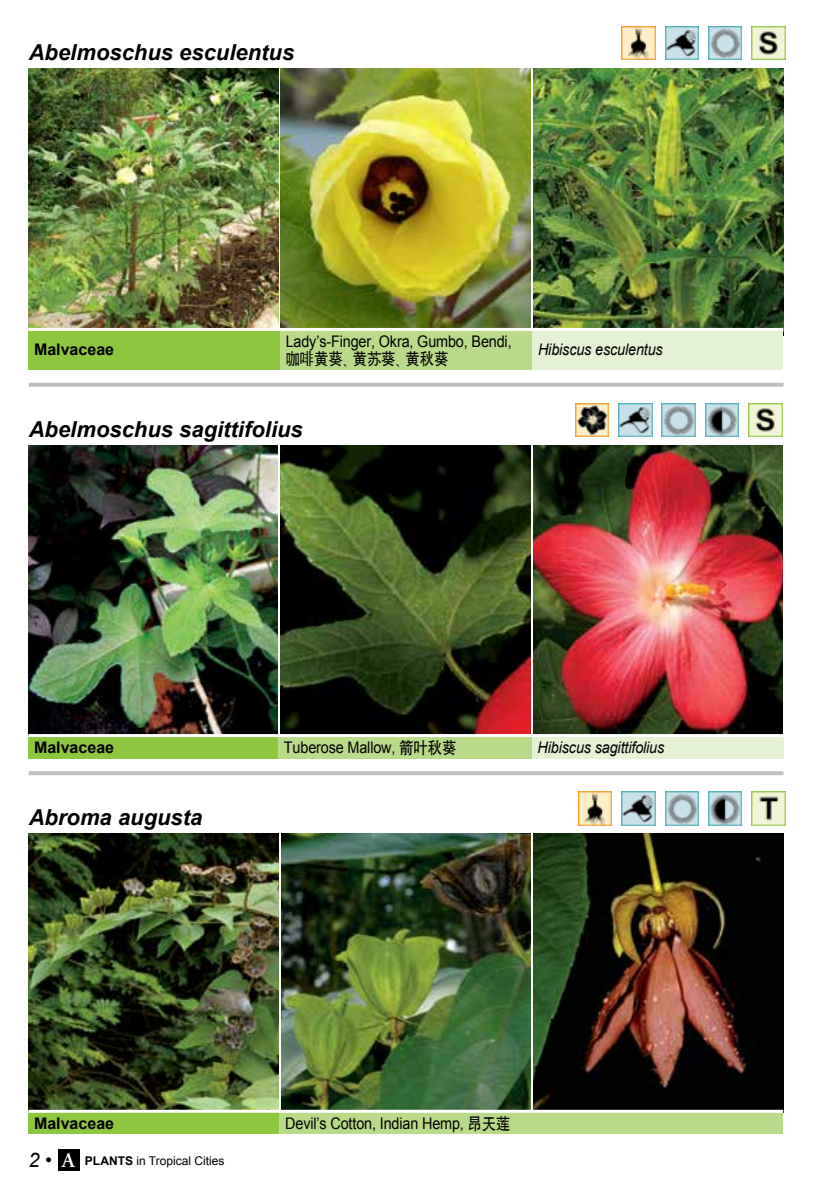
<style>
.page{position:relative;width:840px;height:1191px;background:#fff}
.page>*{position:absolute;margin:0;border:0;box-sizing:border-box;transform-origin:0 0}
.t1{font:italic 700 22px "Arial";color:#000}
.t2{font:16px "Arial";letter-spacing:-.01em;color:#000;scale:.9 1}
.t3{font:italic 16px "Arial";letter-spacing:-.01em;color:#000;scale:.9 1}
.t4{font:700 16px "Arial";color:#000}
.t5{font:16px "SIL Hei Med Jian";letter-spacing:-.01em;color:#000;scale:.9 1}
.t6{font:12px "Arial";color:#000}
.s1{font-family:"ST Heiti TC";font-weight:300}
.s2{font-family:"SIL Hei Med Jian"}
.s3{font-style:italic;font-size:20px}
.s4{font-size:20px}
.s5{font-family:"Adobe Garamond";font-weight:600;font-size:21px;color:#fff}
.s6{font-weight:700}
</style>
<div class="page">
<img style="left:533px;top:68px;width:249px;height:260px">
<img style="left:281px;top:68px;width:249px;height:260px">
<img style="left:28px;top:68px;width:250px;height:260px">
<img style="left:533px;top:445px;width:249px;height:289px">
<img style="left:28px;top:445px;width:249px;height:289px">
<img style="left:280px;top:445px;width:250px;height:289px">
<img style="left:281px;top:833px;width:249px;height:276px">
<img style="left:533px;top:833px;width:249px;height:276px">
<img style="left:28px;top:833px;width:250px;height:276px">
<svg style="left:29px;top:383px;width:754px;height:4px;background:#c0c2c4"></svg>
<svg style="left:29px;top:771px;width:754px;height:4px;background:#bfc1c3"></svg>
<div style="left:58px;top:1148px;width:21px;height:22px;background:#000"></div>
<div style="left:28px;top:329px;width:252px;height:40px;background:#8dc63f"></div>
<div style="left:280px;top:329px;width:252px;height:40px;background:#b9da89"></div>
<div style="left:532px;top:329px;width:250px;height:40px;background:#e5f1d4"></div>
<hr style="left:28px;top:328px;width:252px;height:3px;background:#fff">
<hr style="left:280px;top:328px;width:252px;height:3px;background:#fff">
<hr style="left:532px;top:328px;width:250px;height:3px;background:#fff">
<div style="left:28px;top:1111px;width:251px;height:23px;background:#8dc63f"></div>
<div style="left:279px;top:1111px;width:503px;height:23px;background:#b9da89"></div>
<hr style="left:28px;top:1109px;width:251px;height:3px;background:#fff">
<hr style="left:279px;top:1109px;width:503px;height:3px;background:#fff">
<div style="left:28px;top:735px;width:250px;height:23px;background:#8dc63f"></div>
<div style="left:278px;top:735px;width:253px;height:23px;background:#b9da89"></div>
<div style="left:531px;top:735px;width:251px;height:23px;background:#e5f1d4"></div>
<hr style="left:28px;top:734px;width:250px;height:3px;background:#fff">
<hr style="left:278px;top:734px;width:253px;height:3px;background:#fff">
<hr style="left:531px;top:734px;width:251px;height:3px;background:#fff">
<img style="left:621px;top:26px;width:34px;height:34px">
<img style="left:665px;top:26px;width:33px;height:34px">
<img style="left:708px;top:26px;width:33px;height:34px">
<img style="left:751px;top:26px;width:33px;height:34px">
<img style="left:575px;top:403px;width:33px;height:34px">
<img style="left:618px;top:403px;width:33px;height:34px">
<img style="left:661px;top:403px;width:34px;height:34px">
<img style="left:705px;top:403px;width:33px;height:34px">
<img style="left:748px;top:403px;width:33px;height:34px">
<img style="left:578px;top:791px;width:33px;height:34px">
<img style="left:621px;top:791px;width:34px;height:34px">
<img style="left:665px;top:791px;width:33px;height:34px">
<img style="left:708px;top:791px;width:33px;height:34px">
<img style="left:751px;top:791px;width:33px;height:34px">
<h1 class="t1" style="left:29px;top:38px;width:267px">Abelmoschus esculentus</h1>
<p class="t4" style="left:34px;top:339px;width:82px">Malvaceae</p>
<p class="t2" style="left:285px;top:331px;width:252px">Lady’s-Finger, Okra, Gumbo, Bendi,</p>
<p class="t5" style="left:285px;top:348px;width:182px">咖啡黄葵<span class="s1">ˎ</span> 黄苏葵<span class="s1">ˎ</span> 黄秋葵</p>
<h1 class="t1" style="left:29px;top:415px;width:275px">Abelmoschus sagittifolius</h1>
<p class="t3" style="left:537px;top:339px;width:140px">Hibiscus esculentus</p>
<p class="t4" style="left:34px;top:736px;width:82px">Malvaceae</p>
<p class="t2" style="left:284px;top:737px;width:193px">Tuberose Mallow, <span class="s2">箭叶秋葵</span></p>
<p class="t3" style="left:537px;top:737px;width:142px">Hibiscus sagittifolius</p>
<h1 class="t1" style="left:29px;top:803px;width:175px">Abroma augusta</h1>
<p class="t4" style="left:34px;top:1112px;width:82px">Malvaceae</p>
<p class="t2" style="left:285px;top:1112px;width:252px">Devil’s Cotton, Indian Hemp, <span class="s2">昂天莲</span></p>
<p class="t6" style="left:28px;top:1152px;width:197px"><span class="s3">2</span> <span class="s4">•</span> <span class="s5">A</span> <span class="s6">Plants</span> in Tropical Cities</p>
</div>
